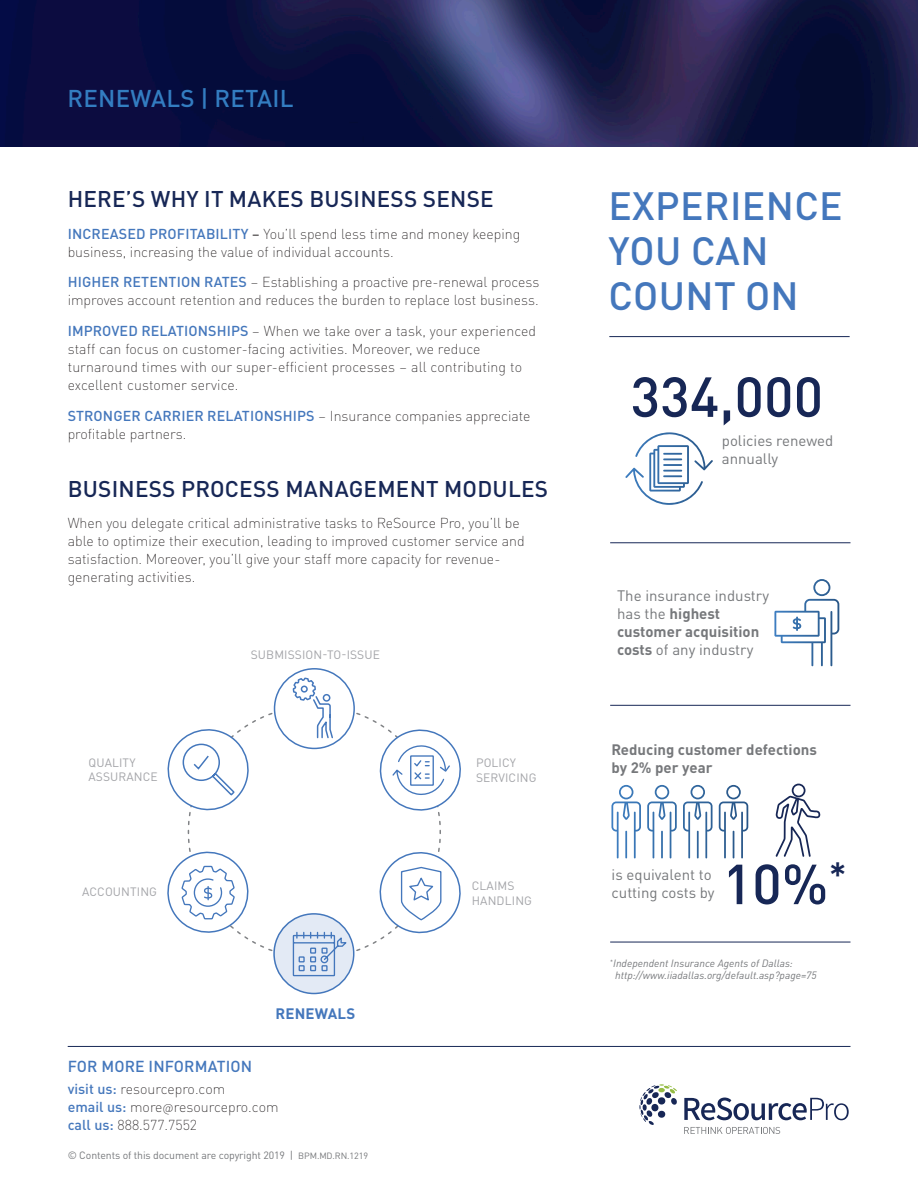
<style>
.page{position:relative;width:918px;height:1188px;background:#fff}
.page>*{position:absolute;margin:0;border:0;box-sizing:border-box;transform-origin:0 0}
.Body{font:500 55.5px "DINOT";color:#172756}
.t1{font:500 39px/45px "DINOT";letter-spacing:.01em;color:#4477bc}
.Body-2{font:500 37.5px "DINOT";color:#172756}
.t2{font:500 24px "DINOT";letter-spacing:.01em;color:#337dc1}
.t3{font:500 22.5px "DINOT";letter-spacing:.01em;color:#172756}
.t4{font:500 15.75px "DINOT";letter-spacing:.01em;color:#4477bc}
.Body-3{font:15px/18px "DINOT";color:#76787b}
.Body-4{font:700 15px "DINOT";color:#76787b}
.Circle_Text_LARGE{font:700 15px "DINOT";letter-spacing:.01em;color:#4477bc}
.Body-5{font:300 expanded 14.25px/18px "DINOT";color:#231f20}
.Circle_Text{font:12px/14.4px "DINOT";letter-spacing:.01em;color:#a3a4a8}
.Body-6{font:300 expanded 12px "DINOT";color:#231f20}
.Body-7{font:italic 10.5px/12px "DINOT";color:#76787b}
.Body-8{font:10.5px "DINOT";letter-spacing:-.01em;color:#76787b}
.Body-9{font:9px "DINOT";letter-spacing:-.01em;color:#76787b}
.Body-10{font:6.15px "DINOT";color:#76787b}
.s1{font-weight:500;font-stretch:normal;color:#4477bc}
.s2{font-weight:400;font-stretch:normal}
.s3{font-weight:700}
</style>
<div class="page">
<img style="left:0;top:0;width:918px;height:146px">
<hr style="left:68px;top:1046px;width:783px;height:1px;background:#172756">
<svg style="left:625px;top:432px;width:88px;height:73px"></svg>
<hr style="left:609px;top:336px;width:241px;height:1px;background:#172756">
<hr style="left:610px;top:705px;width:241px;height:1px;background:#172756">
<hr style="left:610px;top:542px;width:241px;height:1px;background:#172756">
<hr style="left:610px;top:942px;width:241px;height:1px;background:#172756">
<svg style="left:684px;top:1098px;width:165px;height:22px"></svg>
<svg style="left:639px;top:1084px;width:38px;height:41px"></svg>
<svg style="left:684px;top:1127px;width:96px;height:7px"></svg>
<svg style="left:776px;top:784px;width:44px;height:73px"></svg>
<svg style="left:619px;top:785px;width:129px;height:73px"></svg>
<svg style="left:774px;top:579px;width:65px;height:87px"></svg>
<svg style="left:167px;top:838px;width:294px;height:157px"></svg>
<svg style="left:167px;top:668px;width:294px;height:158px"></svg>
<div style="left:323px;top:695px;width:7px;height:6px;background:#fff;border-radius:50%"></div>
<div style="left:323px;top:694px;width:7px;height:8px;border:2px solid #4477bc;border-radius:50%"></div>
<p class="t2" style="left:68px;top:79px;width:228px">RENEWALS | RETAIL</p>
<p class="t3" style="left:68px;top:182px;width:428px">HERE S’ WHY IT MAKES BUSINESS SENSE</p>
<p class="Body-5" style="left:68px;top:224px;width:454px"><span class="s1">INCREASED PROFITABILITY</span> <span class="s2">–</span> You l l’ spend less time and money keeping business, increasing the value of individual accounts.</p>
<p class="Body-5" style="left:68px;top:272px;width:473px"><span class="s1">HIGHER RETENTION RATES</span> – Establishing a proactive pre-renewal process improves account retention and reduces the burden to replace lost business.</p>
<p class="Body-5" style="left:68px;top:321px;width:470px"><span class="s1">IMPROVED RELATIONSHIPS</span> – When we take over a task, your experienced staff can focus on customer-facing activities. Moreover, we reduce turnaround times with our super-efficient processes – all contributing to excellent customer service.</p>
<p class="Body-5" style="left:68px;top:406px;width:464px"><span class="s1">STRONGER CARRIER RELATIONSHIPS</span> – Insurance companies appreciate profitable partners.</p>
<p class="t3" style="left:68px;top:472px;width:482px">BUSINESS PROCESS MANAGEMENT MODULES</p>
<p class="Body-5" style="left:68px;top:513px;width:459px">When you delegate critical administrative tasks to ReSource Pro, you l l’ be able to optimize their execution, leading to improved customer service and</p>
<p class="Body-5" style="left:68px;top:567px;width:129px">generating activities.</p>
<p class="Body-5" style="left:68px;top:549px;width:434px">satisfaction. Moreover, you l l’ give your staff more capacity for revenue-</p>
<p class="Circle_Text" style="left:88px;top:755px;width:71px">QUALITY<br>ASSURANCE</p>
<p class="Circle_Text" style="left:82px;top:884px;width:76px">ACCOUNTING</p>
<p class="Circle_Text" style="left:251px;top:646px;width:131px">SUBMISSION-TO-ISSUE</p>
<p class="Circle_Text_LARGE" style="left:275px;top:1002px;width:81px">RENEWALS</p>
<p class="t4" style="left:68px;top:1054px;width:186px">FOR MORE INFORMATION</p>
<p class="Body-5" style="left:174px;top:1079px;width:106px;text-indent:-106px"><span class="s1">visit us:</span> resourcepro.com resourcepro.com</p>
<p class="Body-5" style="left:68px;top:1097px;width:131px"><span class="s1">email us:</span> more<br><span class="s1">call us:</span> 888.577.7552</p>
<p class="Body-6" style="left:163px;top:1099px;width:13px">@</p>
<p class="Body-8" style="left:290px;top:1147px;width:5px">|</p>
<p class="Body-8" style="left:68px;top:1147px;width:219px">© Contents of this document are copyright 2019</p>
<p class="Body-9" style="left:298px;top:1149px;width:71px">BPM.MD.RN.1219</p>
<p class="Circle_Text" style="left:476px;top:755px;width:62px">POLICY<br>SERVICING</p>
<p class="Circle_Text" style="left:472px;top:878px;width:62px">CLAIMS<br>HANDLING</p>
<p class="t1" style="left:608px;top:181px;width:236px">EXPERIENCE<br>YOU CAN<br>COUNT ON</p>
<p class="Body" style="left:631px;top:354px;width:194px">334,000</p>
<p class="Body-3" style="left:722px;top:431px;width:113px">policies renewed annually</p>
<p class="Body-3" style="left:617px;top:586px;width:154px">The insurance industry has the <span class="s3">highest customer acquisition costs</span> of any industry</p>
<p class="Body-4" style="left:612px;top:738px;width:207px">Reducing customer defections</p>
<p class="Body-4" style="left:612px;top:756px;width:102px">by 2% per year</p>
<p class="Body-3" style="left:612px;top:864px;width:102px">is equivalent to</p>
<p class="Body-2" style="left:828px;top:847px;width:20px">*</p>
<p class="Body" style="left:723px;top:841px;width:107px">10%</p>
<p class="Body-3" style="left:612px;top:883px;width:105px">cutting costs by</p>
<p class="Body-10" style="left:610px;top:957px;width:5px">*</p>
<p class="Body-7" style="left:613px;top:957px;width:205px">Independent Insurance Agents of Dallas: http://www.iiadallas.org/default.asp?page=75</p>
</div>
